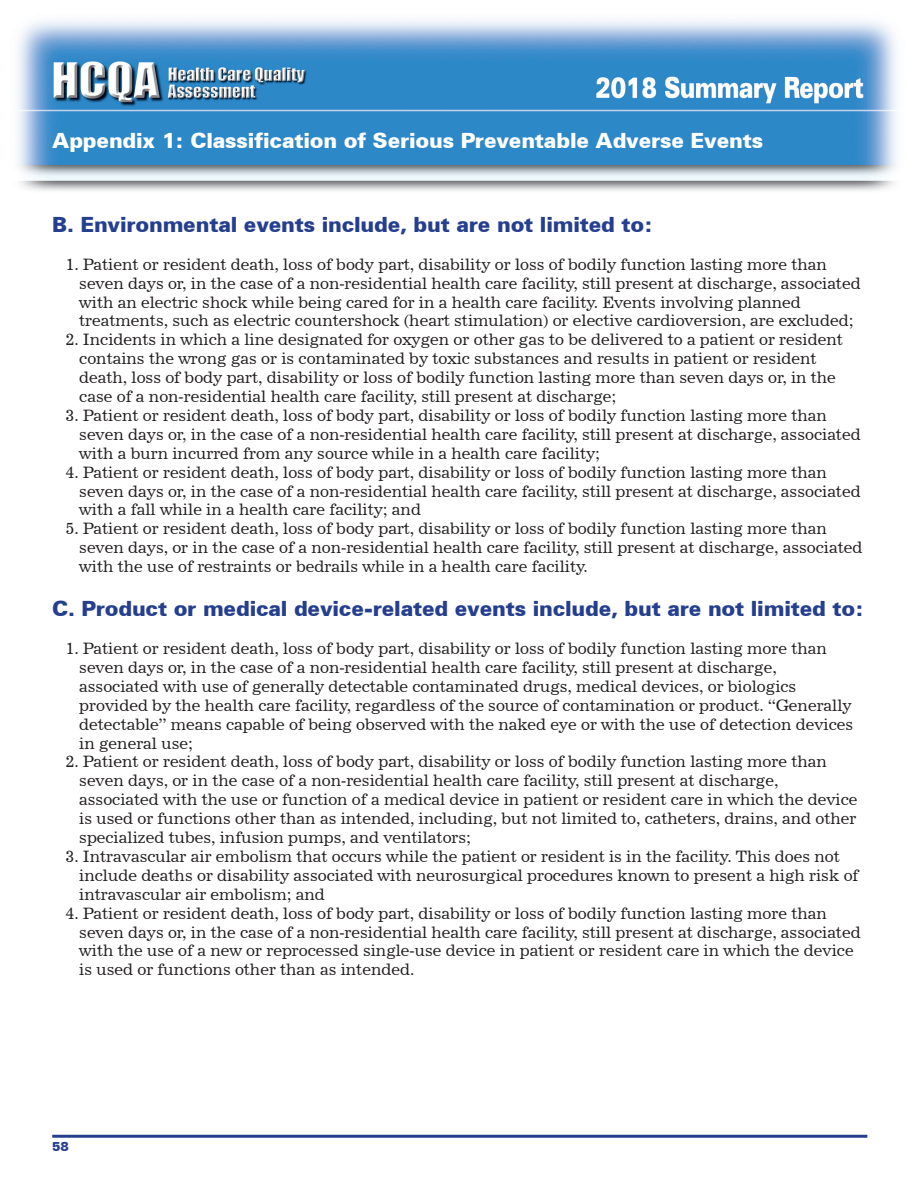
<style>
.page{position:relative;width:918px;height:1188px;background:#fff}
.page>*{position:absolute;margin:0;border:0;box-sizing:border-box;transform-origin:0 0}
.t1{font:900 21px "Zurich BT";letter-spacing:-.01em;color:#253f8e}
.t2{font:900 21px "Zurich BT";letter-spacing:-.01em;color:#fff}
.t3{font:15.75px/18.9px "News 702 BT";color:#231f20}
.t4{font:900 12.75px "Zurich BT";color:#253f8e}
</style>
<div class="page">
<img style="left:17px;top:20px;width:880px;height:1118px">
<hr style="left:52px;top:1135px;width:815px;height:3px;background:#253f8e">
<p class="t2" style="left:52px;top:128px;width:712px">Appendix 1: Classification of Serious Preventable Adverse Events</p>
<p class="t1" style="left:52px;top:212px;width:602px">B. Environmental events include, but are not limited to:</p>
<p class="t3" style="left:79px;top:254px;width:783px;text-indent:-13px">1. Patient or resident death, loss of body part, disability or loss of bodily function lasting more than seven days or, in the case of a non-residential health care facility, still present at discharge, associated with an electric shock while being cared for in a health care facility. Events involving planned</p>
<p class="t3" style="left:79px;top:311px;width:776px">treatments, such as electric countershock (heart stimulation) or elective cardioversion, are excluded;</p>
<p class="t3" style="left:79px;top:330px;width:765px;text-indent:-13px">2. Incidents in which a line designated for oxygen or other gas to be delivered to a patient or resident contains the wrong gas or is contaminated by toxic substances and results in patient or resident death, loss of body part, disability or loss of bodily function lasting more than seven days or, in the case of a non-residential health care facility, still present at discharge;</p>
<p class="t3" style="left:66px;top:406px;width:763px">3. Patient or resident death, loss of body part, disability or loss of bodily function lasting more than</p>
<p class="t3" style="left:79px;top:425px;width:783px">seven days or, in the case of a non-residential health care facility, still present at discharge, associated with a burn incurred from any source while in a health care facility;</p>
<p class="t3" style="left:66px;top:462px;width:763px">4. Patient or resident death, loss of body part, disability or loss of bodily function lasting more than</p>
<p class="t3" style="left:79px;top:481px;width:783px">seven days or, in the case of a non-residential health care facility, still present at discharge, associated with a fall while in a health care facility; and</p>
<p class="t3" style="left:66px;top:519px;width:763px">5. Patient or resident death, loss of body part, disability or loss of bodily function lasting more than</p>
<p class="t3" style="left:79px;top:538px;width:785px">seven days, or in the case of a non-residential health care facility, still present at discharge, associated with the use of restraints or bedrails while in a health care facility.</p>
<p class="t1" style="left:52px;top:596px;width:813px">C. Product or medical device-related events include, but are not limited to:</p>
<p class="t3" style="left:66px;top:639px;width:763px">1. Patient or resident death, loss of body part, disability or loss of bodily function lasting more than</p>
<p class="t3" style="left:79px;top:658px;width:699px">seven days or, in the case of a non-residential health care facility, still present at discharge,</p>
<p class="t3" style="left:79px;top:677px;width:719px">associated with use of generally detectable contaminated drugs, medical devices, or biologics</p>
<p class="t3" style="left:79px;top:695px;width:775px;text-align:justify">provided by the health care facility, regardless of the source of contamination or product. “Generally detectable” means capable of being observed with the naked eye or with the use of detection devices in general use;</p>
<p class="t3" style="left:66px;top:752px;width:763px">2. Patient or resident death, loss of body part, disability or loss of bodily function lasting more than</p>
<p class="t3" style="left:79px;top:771px;width:701px">seven days, or in the case of a non-residential health care facility, still present at discharge,</p>
<p class="t3" style="left:79px;top:790px;width:780px;text-align:justify">associated with the use or function of a medical device in patient or resident care in which the device is used or functions other than as intended, including, but not limited to, catheters, drains, and other specialized tubes, infusion pumps, and ventilators;</p>
<p class="t3" style="left:79px;top:847px;width:781px;text-indent:-13px">3. Intravascular air embolism that occurs while the patient or resident is in the facility. This does not include deaths or disability associated with neurosurgical procedures known to present a high risk of intravascular air embolism; and</p>
<p class="t3" style="left:66px;top:903px;width:763px">4. Patient or resident death, loss of body part, disability or loss of bodily function lasting more than</p>
<p class="t3" style="left:79px;top:922px;width:783px">seven days or, in the case of a non-residential health care facility, still present at discharge, associated with the use of a new or reprocessed single-use device in patient or resident care in which the device is used or functions other than as intended.</p>
<p class="t4" style="left:52px;top:1138px;width:18px">58</p>
</div>
